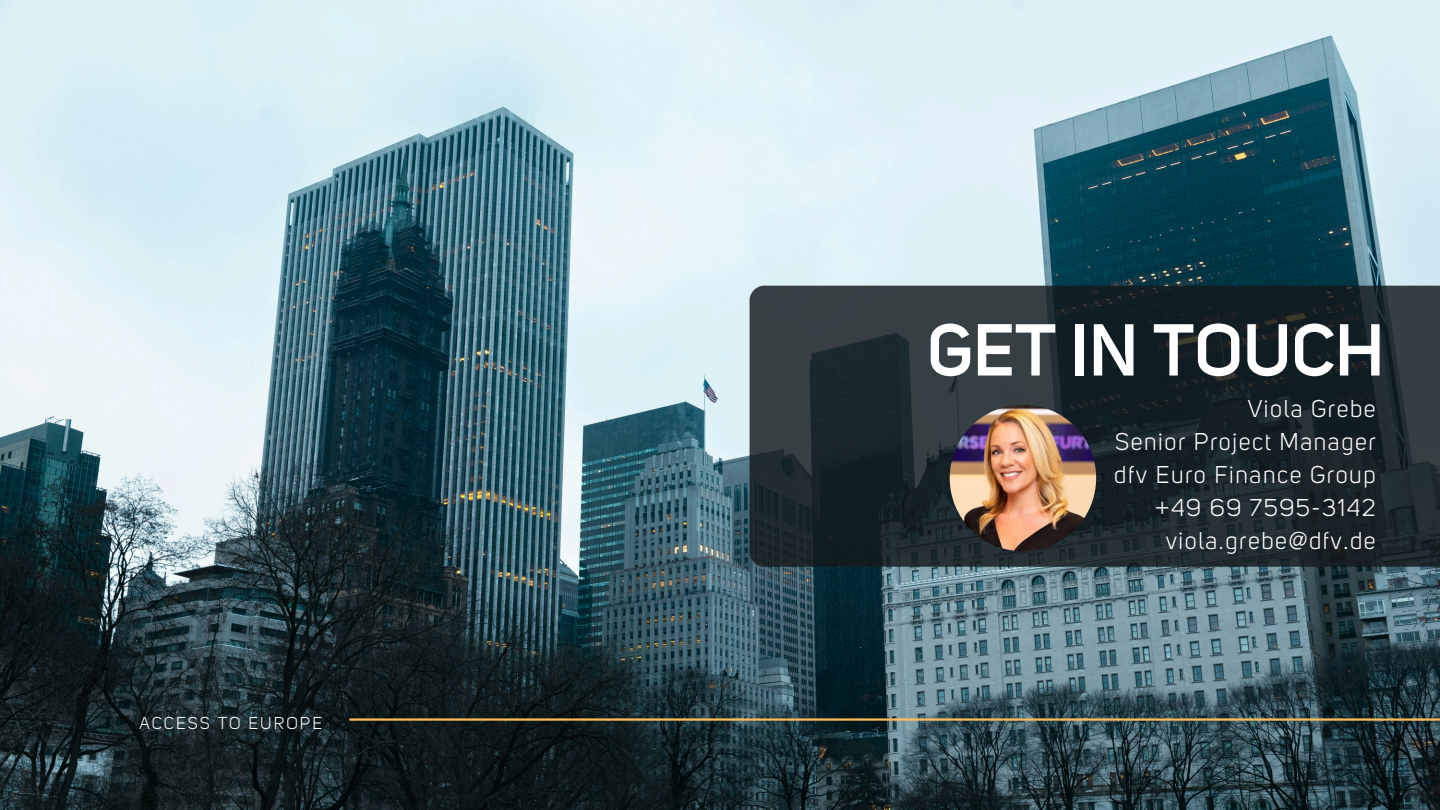
<style>
.page{position:relative;width:1440px;height:810px;background:#fff}
.page>*{position:absolute;margin:0;border:0;box-sizing:border-box;transform-origin:0 0}
.t1{font:600 72.5px "Uni Sans";color:#fff}
.t2{font:24px/33px "Uni Sans";letter-spacing:.065em;color:#fff;text-align:right}
.t3{font:17px "Uni Sans";letter-spacing:.12em;color:#fff}
</style>
<div class="page">
<img style="left:0;top:0;width:1440px;height:810px">
<hr style="left:349px;top:718px;width:1091px;height:3px;background:#ffbd59">
<svg style="left:750px;top:286px;width:690px;height:281px;background:#1f2a2f"></svg>
<img style="left:950px;top:405px;width:146px;height:146px;border-radius:50%">
<h2 class="t3" style="left:139px;top:716px;width:184px">ACCESS TO EUROPE</h2>
<h1 class="t1" style="left:927px;top:306px;width:459px">GET IN TOUCH</h1>
<p class="t2" style="left:1114px;top:395px;width:263px">Viola Grebe<br>Senior Project Manager dfv Euro Finance Group +49 69 7595-3142 viola.grebe@dfv.de</p>
</div>
